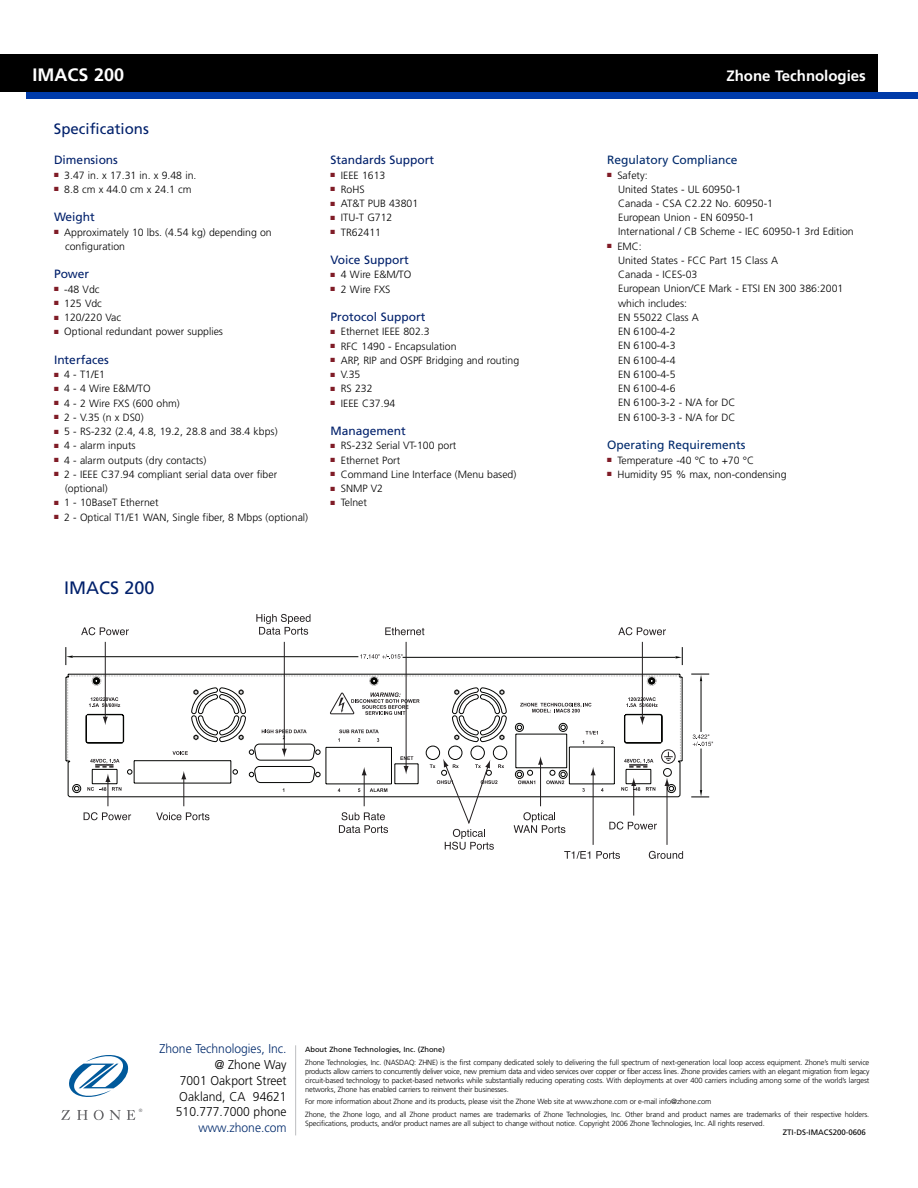
<style>
.page{position:relative;width:918px;height:1188px;background:#fff}
.page>*{position:absolute;margin:0;border:0;box-sizing:border-box;transform-origin:0 0}
.t1{font:700 18px "Frutiger";color:#fff}
.t2{font:18px "Frutiger";color:#00206b}
.t3{font:700 15px "Frutiger";color:#fff}
.t4{font:15px "Frutiger";color:#00206b}
.t5{font:300 12.75px/15.8px "Frutiger";color:#000;text-align:right;scale:.95 1}
.t6{font:300 12.75px "Frutiger";color:#002a6c;scale:.95 1}
.t7{font:12px "Frutiger";color:#00206b}
.t8{font:12px "Frutiger";color:#002a6c}
.t9{font:300 10.5px/14.2px "Frutiger";color:#000}
.t10{font:7.8px "Frutiger";color:#000}
.t11{font:300 7.5px/9px "Frutiger";letter-spacing:-.015em;color:#000;text-align:justify}
.t12{font:7.5px "Frutiger";color:#000}
.t13{font:300 4.65px "Frutiger";color:#69696c}
.s1{color:#801c27}
</style>
<div class="page">
<div style="left:26px;top:92px;width:891px;height:7px;background:#003ba9"></div>
<div style="left:0;top:55px;width:878px;height:37px;background:#000"></div>
<hr style="left:295px;top:1045px;width:1px;height:90px;background:#bdbec0">
<svg style="left:61px;top:1110px;width:9px;height:10px"></svg>
<svg style="left:77px;top:1110px;width:11px;height:10px"></svg>
<svg style="left:94px;top:1110px;width:10px;height:10px"></svg>
<svg style="left:110px;top:1110px;width:11px;height:10px"></svg>
<svg style="left:127px;top:1110px;width:8px;height:10px"></svg>
<svg style="left:69px;top:1055px;width:60px;height:42px"></svg>
<svg style="left:66px;top:674px;width:614px;height:119px"></svg>
<svg style="left:68px;top:677px;width:614px;height:120px"></svg>
<hr style="left:73px;top:656px;width:285px;height:1px;background:#040503">
<hr style="left:403px;top:657px;width:273px;height:1px;background:#040503">
<svg style="left:66px;top:647px;width:7px;height:18px"></svg>
<svg style="left:676px;top:647px;width:7px;height:18px"></svg>
<svg style="left:360px;top:654px;width:43px;height:5px"></svg>
<hr style="left:701px;top:681px;width:1px;height:51px;background:#040503">
<hr style="left:701px;top:749px;width:1px;height:41px;background:#040503">
<svg style="left:691px;top:674px;width:18px;height:7px"></svg>
<svg style="left:691px;top:790px;width:18px;height:8px"></svg>
<svg style="left:693px;top:734px;width:20px;height:12px"></svg>
<svg style="left:81px;top:627px;width:48px;height:8px"></svg>
<svg style="left:385px;top:627px;width:39px;height:8px"></svg>
<svg style="left:256px;top:614px;width:54px;height:21px"></svg>
<hr style="left:105px;top:642px;width:1px;height:76px;background:#231f20">
<svg style="left:103px;top:717px;width:5px;height:8px"></svg>
<svg style="left:618px;top:627px;width:48px;height:8px"></svg>
<svg style="left:649px;top:851px;width:34px;height:8px"></svg>
<hr style="left:642px;top:642px;width:1px;height:76px;background:#231f20">
<svg style="left:640px;top:717px;width:5px;height:8px"></svg>
<hr style="left:667px;top:784px;width:1px;height:61px;background:#231f20">
<svg style="left:664px;top:778px;width:6px;height:8px"></svg>
<svg style="left:564px;top:851px;width:26px;height:8px"></svg>
<svg style="left:596px;top:851px;width:24px;height:8px"></svg>
<hr style="left:593px;top:774px;width:1px;height:71px;background:#231f20">
<svg style="left:591px;top:767px;width:5px;height:8px"></svg>
<svg style="left:609px;top:822px;width:48px;height:8px"></svg>
<hr style="left:633px;top:784px;width:1px;height:32px;background:#231f20">
<svg style="left:621px;top:778px;width:19px;height:13px"></svg>
<svg style="left:514px;top:812px;width:51px;height:21px"></svg>
<hr style="left:540px;top:763px;width:1px;height:43px;background:#231f20">
<svg style="left:538px;top:756px;width:5px;height:9px"></svg>
<svg style="left:339px;top:812px;width:49px;height:21px"></svg>
<hr style="left:364px;top:774px;width:1px;height:32px;background:#231f20">
<svg style="left:362px;top:767px;width:5px;height:8px"></svg>
<svg style="left:156px;top:812px;width:53px;height:8px"></svg>
<svg style="left:181px;top:771px;width:5px;height:35px"></svg>
<svg style="left:84px;top:812px;width:47px;height:8px"></svg>
<svg style="left:100px;top:774px;width:21px;height:32px"></svg>
<svg style="left:430px;top:759px;width:74px;height:91px"></svg>
<hr style="left:284px;top:642px;width:1px;height:108px;background:#231f20">
<svg style="left:282px;top:749px;width:5px;height:8px"></svg>
<hr style="left:406px;top:642px;width:1px;height:126px;background:#231f20">
<svg style="left:404px;top:766px;width:5px;height:8px"></svg>
<h1 class="t1" style="left:33px;top:68px;width:93px">IMACS 200</h1>
<h2 class="t3" style="left:726px;top:70px;width:141px">Zhone Technologies</h2>
<h2 class="t4" style="left:54px;top:123px;width:96px">Specifications</h2>
<p class="t7" style="left:54px;top:155px;width:65px">Dimensions</p>
<p class="t9" style="left:54px;top:169px;width:144px"><span class="s1">■</span> 3.47 in. x 17.31 in. x 9.48 in.</p>
<p class="t9" style="left:54px;top:183px;width:139px"><span class="s1">■</span> 8.8 cm x 44.0 cm x 24.1 cm</p>
<p class="t7" style="left:54px;top:212px;width:42px">Weight</p>
<p class="t9" style="left:65px;top:226px;width:208px;text-indent:-11px"><span class="s1">■</span> Approximately 10 lbs. (4.54 kg) depending on configuration</p>
<p class="t7" style="left:54px;top:269px;width:37px">Power</p>
<p class="t9" style="left:54px;top:283px;width:47px"><span class="s1">■</span> -48 Vdc</p>
<p class="t9" style="left:54px;top:297px;width:49px"><span class="s1">■</span> 125 Vdc</p>
<p class="t9" style="left:54px;top:311px;width:69px"><span class="s1">■</span> 120/220 Vac</p>
<p class="t9" style="left:54px;top:325px;width:171px"><span class="s1">■</span> Optional redundant power supplies</p>
<p class="t7" style="left:54px;top:355px;width:56px">Interfaces</p>
<p class="t9" style="left:54px;top:368px;width:53px"><span class="s1">■</span> 4 - T1/E1</p>
<p class="t9" style="left:54px;top:382px;width:98px"><span class="s1">■</span> 4 - 4 Wire E&amp;M/TO</p>
<p class="t9" style="left:54px;top:397px;width:127px"><span class="s1">■</span> 4 - 2 Wire FXS (600 ohm)</p>
<p class="t9" style="left:54px;top:411px;width:91px"><span class="s1">■</span> 2 - V.35 (n x DS0)</p>
<p class="t9" style="left:54px;top:425px;width:225px"><span class="s1">■</span> 5 - RS-232 (2.4, 4.8, 19.2, 28.8 and 38.4 kbps)</p>
<p class="t9" style="left:54px;top:439px;width:83px"><span class="s1">■</span> 4 - alarm inputs</p>
<p class="t9" style="left:54px;top:454px;width:154px"><span class="s1">■</span> 4 - alarm outputs (dry contacts)</p>
<p class="t9" style="left:65px;top:468px;width:214px;text-indent:-11px"><span class="s1">■</span> 2 - IEEE C37.94 compliant serial data over fiber (optional)</p>
<p class="t9" style="left:54px;top:496px;width:106px"><span class="s1">■</span> 1 - 10BaseT Ethernet</p>
<p class="t9" style="left:54px;top:511px;width:256px"><span class="s1">■</span> 2 - Optical T1/E1 WAN, Single fiber, 8 Mbps (optional)</p>
<p class="t7" style="left:331px;top:155px;width:105px">Standards Support</p>
<p class="t9" style="left:331px;top:169px;width:56px"><span class="s1">■</span> IEEE 1613</p>
<p class="t9" style="left:331px;top:183px;width:36px"><span class="s1">■</span> RoHS</p>
<p class="t9" style="left:331px;top:197px;width:89px"><span class="s1">■</span> AT&amp;T PUB 43801</p>
<p class="t9" style="left:331px;top:211px;width:63px"><span class="s1">■</span> ITU-T G712</p>
<p class="t9" style="left:331px;top:226px;width:52px"><span class="s1">■</span> TR62411</p>
<p class="t7" style="left:331px;top:255px;width:80px">Voice Support</p>
<p class="t9" style="left:331px;top:268px;width:82px"><span class="s1">■</span> 4 Wire E&amp;M/TO</p>
<p class="t9" style="left:331px;top:283px;width:61px"><span class="s1">■</span> 2 Wire FXS</p>
<p class="t7" style="left:331px;top:312px;width:96px">Protocol Support</p>
<p class="t9" style="left:331px;top:325px;width:101px"><span class="s1">■</span> Ethernet IEEE 802.3</p>
<p class="t9" style="left:331px;top:340px;width:128px"><span class="s1">■</span> RFC 1490 - Encapsulation</p>
<p class="t9" style="left:331px;top:354px;width:190px"><span class="s1">■</span> ARP, RIP and OSPF Bridging and routing</p>
<p class="t9" style="left:331px;top:368px;width:31px"><span class="s1">■</span> V.35</p>
<p class="t9" style="left:331px;top:382px;width:44px"><span class="s1">■</span> RS 232</p>
<p class="t9" style="left:331px;top:397px;width:66px"><span class="s1">■</span> IEEE C37.94</p>
<p class="t7" style="left:331px;top:426px;width:77px">Management</p>
<p class="t9" style="left:331px;top:439px;width:127px"><span class="s1">■</span> RS-232 Serial VT-100 port</p>
<p class="t9" style="left:331px;top:454px;width:71px"><span class="s1">■</span> Ethernet Port</p>
<p class="t9" style="left:331px;top:468px;width:187px"><span class="s1">■</span> Command Line Interface (Menu based)</p>
<p class="t9" style="left:331px;top:482px;width:54px"><span class="s1">■</span> SNMP V2</p>
<p class="t9" style="left:331px;top:496px;width:38px"><span class="s1">■</span> Telnet</p>
<h1 class="t2" style="left:64px;top:580px;width:92px">IMACS 200</h1>
<p class="t8" style="left:607px;top:155px;width:132px">Regulatory Compliance</p>
<p class="t9" style="left:618px;top:169px;width:237px;text-indent:-11px"><span class="s1">■</span> Safety:<br>United States - UL 60950-1<br>Canada - CSA C2.22 No. 60950-1<br>European Union - EN 60950-1<br>International / CB Scheme - IEC 60950-1 3rd Edition</p>
<p class="t9" style="left:618px;top:240px;width:227px;text-indent:-11px"><span class="s1">■</span> EMC:<br>United States - FCC Part 15 Class A<br>Canada - ICES-03<br>European Union/CE Mark - ETSI EN 300 386:2001 which includes:<br>EN 55022 Class A<br>EN 6100-4-2<br>EN 6100-4-3<br>EN 6100-4-4<br>EN 6100-4-5<br>EN 6100-4-6<br>EN 6100-3-2 - N/A for DC<br>EN 6100-3-3 - N/A for DC</p>
<p class="t8" style="left:607px;top:440px;width:140px">Operating Requirements</p>
<p class="t9" style="left:607px;top:454px;width:149px"><span class="s1">■</span> Temperature -40 °C to +70 °C</p>
<p class="t9" style="left:607px;top:468px;width:181px"><span class="s1">■</span> Humidity 95 % max, non-condensing</p>
<p class="t13" style="left:139px;top:1109px;width:5px">®</p>
<p class="t6" style="left:159px;top:1044px;width:135px">Zhone Technologies, Inc.</p>
<p class="t5" style="left:176px;top:1058px;width:118px">@ Zhone Way<br>7001 Oakport Street<br>Oakland, CA 94621<br>510.777.7000 phone</p>
<p class="t6" style="left:198px;top:1122px;width:94px">www.zhone.com</p>
<p class="t12" style="left:305px;top:1046px;width:141px">About Zhone Technologies, Inc. (Zhone)</p>
<p class="t11" style="left:305px;top:1058px;width:566px">Zhone Technologies, Inc. (NASDAQ: ZHNE) is the first company dedicated solely to delivering the full spectrum of next-generation local loop access equipment. Zhone’s multi service products allow carriers to concurrently deliver voice, new premium data and video services over copper or fiber access lines. Zhone provides carriers with an elegant migration from legacy circuit-based technology to packet-based networks while substantially reducing operating costs. With deployments at over 400 carriers including among some of the world’s largest networks, Zhone has enabled carriers to reinvent their businesses.</p>
<p class="t11" style="left:305px;top:1096px;width:566px;line-height:12.5px">For more information about Zhone and its products, please visit the Zhone Web site at www.zhone.com or e-mail info@zhone.com<br>Zhone, the Zhone logo, and all Zhone product names are trademarks of Zhone Technologies, Inc. Other brand and product names are trademarks of their respective holders.</p>
<p class="t11" style="left:305px;top:1119px;width:461px">Specifications, products, and/or product names are all subject to change without notice. Copyright 2006 Zhone Technologies, Inc. All rights reserved.</p>
<p class="t10" style="left:783px;top:1129px;width:85px">ZTI-DS-IMACS200-0606</p>
</div>
